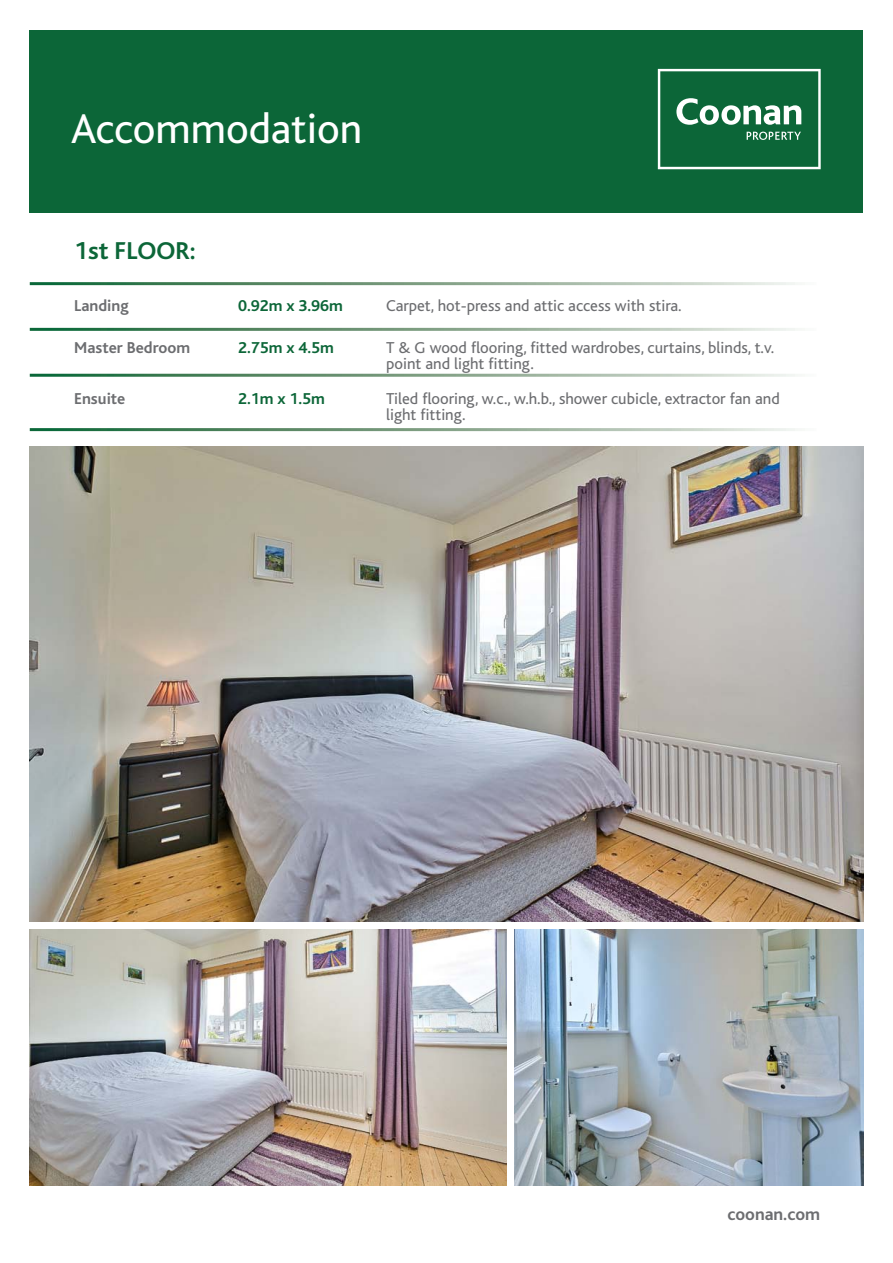
<style>
.page{position:relative;width:893px;height:1263px;background:#fff}
.page>*{position:absolute;margin:0;border:0;box-sizing:border-box;transform-origin:0 0}
.t1{font:43.5px "Bliss";color:#fff}
.Bullets{font:700 25.5px "Bliss";color:#0c6638}
.Bullets-2{font:700 18px "Bliss";color:#6c6d70}
.t2{font:16.5px/16.5px "Bliss";color:#6c6d70}
.Bullets-3{font:700 16.5px "Bliss";color:#0c6638}
.Bullets-4{font:700 16.5px "Bliss";color:#6c6d70}
</style>
<div class="page">
<div style="left:30px;top:30px;width:833px;height:183px;background:#0c6638"></div>
<svg style="left:658px;top:69px;width:163px;height:100px"></svg>
<img style="left:30px;top:446px;width:833px;height:475px">
<img style="left:514px;top:930px;width:349px;height:256px">
<img style="left:30px;top:930px;width:476px;height:256px">
<p class="t1" style="left:71px;top:105px;width:293px">Accommodation</p>
<p class="Bullets" style="left:74px;top:237px;width:123px">1st FLOOR:</p>
<p class="Bullets-4" style="left:74px;top:297px;width:56px">Landing</p>
<p class="Bullets-3" style="left:238px;top:297px;width:106px">0.92m x 3.96m</p>
<p class="t2" style="left:386px;top:298px;width:297px">Carpet, hot-press and attic access with stira.</p>
<p class="Bullets-4" style="left:74px;top:339px;width:117px">Master Bedroom</p>
<p class="Bullets-3" style="left:238px;top:339px;width:97px">2.75m x 4.5m</p>
<p class="t2" style="left:386px;top:339px;width:390px">T &amp; G wood flooring, fitted wardrobes, curtains, blinds, t.v. point and light fitting.</p>
<p class="Bullets-4" style="left:74px;top:390px;width:53px">Ensuite</p>
<p class="Bullets-3" style="left:238px;top:390px;width:88px">2.1m x 1.5m</p>
<p class="t2" style="left:386px;top:390px;width:395px">Tiled flooring, w.c., w.h.b., shower cubicle, extractor fan and light fitting.</p>
<p class="Bullets-2" style="left:727px;top:1204px;width:94px">coonan.com</p>
</div>
